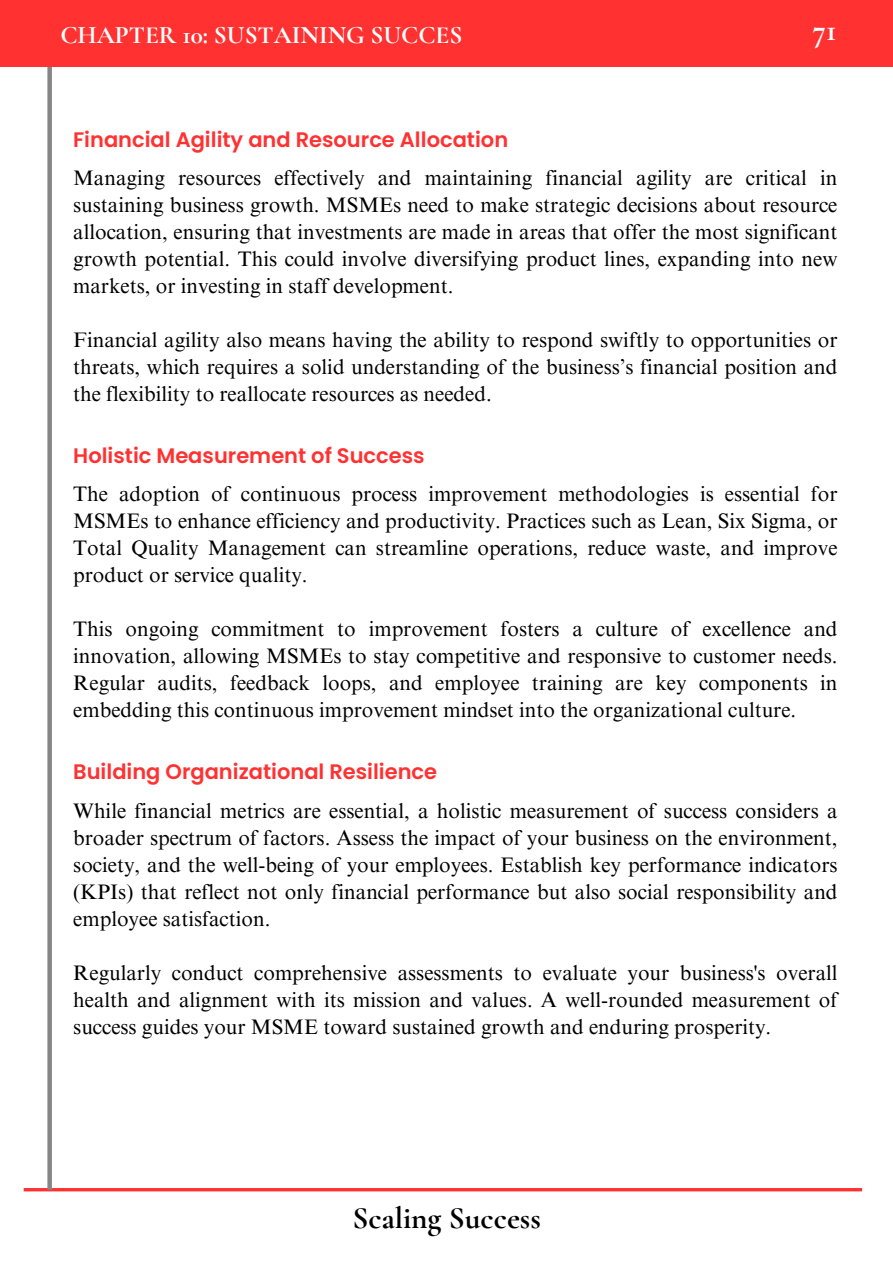
<style>
.page{position:relative;width:893px;height:1264px;background:#fff}
.page>*{position:absolute;margin:0;border:0;box-sizing:border-box;transform-origin:0 0}
.t1{font:700 31.05px "Cormorant Garamond";color:#000}
.t2{font:700 31.05px "Cormorant Garamond";color:#fff}
.t3{font:700 25.2px "Cormorant Garamond";color:#fff}
.t4{font:21px/27px "Times NRMT Pro";color:#000;text-align:justify}
.t5{font:600 21px "Poppins";color:#ff3131}
</style>
<div class="page">
<hr style="left:24px;top:1188px;width:838px;height:3px;background:#ff3131">
<div style="left:47px;top:45px;width:5px;height:1144px;background:#868686"></div>
<div style="left:0;top:0;width:892px;height:67px;background:#ff3131"></div>
<p class="t3" style="left:60px;top:20px;width:403px">CHAPTER 10: SUSTAINING SUCCES</p>
<p class="t2" style="left:812px;top:11px;width:25px">71</p>
<p class="t5" style="left:73px;top:125px;width:436px">Financial Agility and Resource Allocation</p>
<p class="t4" style="left:73px;top:167px;width:765px">Managing resources effectively and maintaining financial agility are critical in sustaining business growth. MSMEs need to make strategic decisions about resource allocation, ensuring that investments are made in areas that offer the most significant growth potential. This could involve diversifying product lines, expanding into new markets, or investing in staff development.</p>
<h3 class="t4" style="left:73px;top:329px;width:765px">Financial agility also means having the ability to respond swiftly to opportunities or threats, which requires a solid understanding of the business’s financial position and the flexibility to reallocate resources as needed.</h3>
<p class="t5" style="left:73px;top:441px;width:353px">Holistic Measurement of Success</p>
<p class="t4" style="left:73px;top:483px;width:765px">The adoption of continuous process improvement methodologies is essential for MSMEs to enhance efficiency and productivity. Practices such as Lean, Six Sigma, or Total Quality Management can streamline operations, reduce waste, and improve product or service quality.</p>
<h3 class="t4" style="left:73px;top:618px;width:765px">This ongoing commitment to improvement fosters a culture of excellence and innovation, allowing MSMEs to stay competitive and responsive to customer needs.<br>Regular audits, feedback loops, and employee training are key components in embedding this continuous improvement mindset into the organizational culture.</h3>
<p class="t5" style="left:73px;top:757px;width:365px">Building Organizational Resilience</p>
<p class="t4" style="left:73px;top:799px;width:765px">While financial metrics are essential, a holistic measurement of success considers a broader spectrum of factors. Assess the impact of your business on the environment, society, and the well-being of your employees. Establish key performance indicators (KPIs) that reflect not only financial performance but also social responsibility and employee satisfaction.</p>
<h3 class="t4" style="left:73px;top:961px;width:765px">Regularly conduct comprehensive assessments to evaluate your business's overall health and alignment with its mission and values. A well-rounded measurement of success guides your MSME toward sustained growth and enduring prosperity.</h3>
<h1 class="t1" style="left:352px;top:1198px;width:190px">Scaling Success</h1>
</div>
